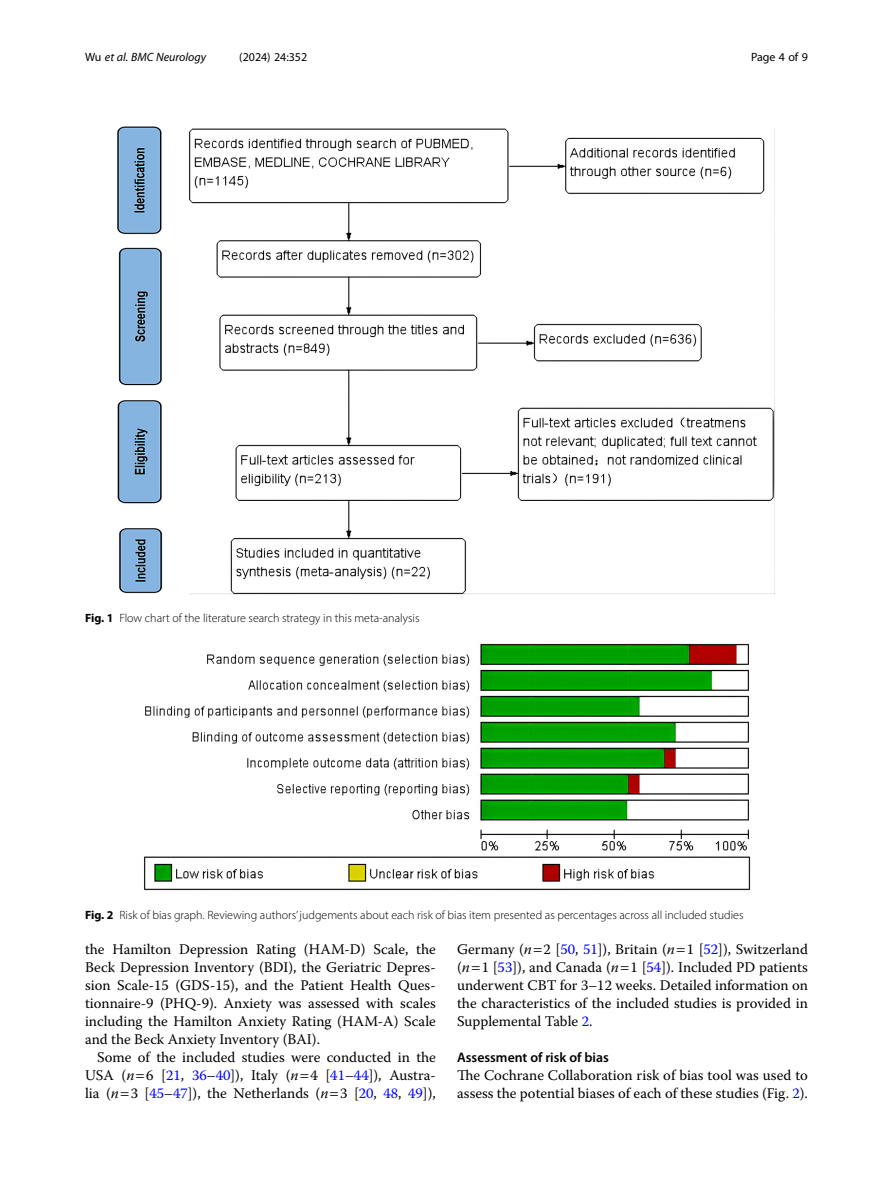
<style>
.page{position:relative;width:893px;height:1191px;background:#fff}
.page>*{position:absolute;margin:0;border:0;box-sizing:border-box;transform-origin:0 0}
.Body_Text_Indent{font:14.7px/18px "Warnock Pro";color:#000;text-align:justify}
.Body_Text{font:14.7px/18px "Warnock Pro";color:#000}
.Head_2{font:600 13.8px "Myriad Pro";color:#000}
.Figure_Caption{font:300 12px "Myriad Pro";color:#000}
.t1{font:12px "Myriad Pro";color:#000}
.t2{font:italic 12px "Myriad Pro";color:#000}
.s1{font-style:normal}
.s2{font-weight:700}
.s3{font-style:italic}
.s4{color:#00f}
</style>
<div class="page">
<img style="left:144px;top:643px;width:607px;height:248px">
<img style="left:117px;top:126px;width:658px;height:469px">
<p class="t2" style="left:85px;top:50px;width:123px"><span class="s1">Wu</span> et al. BMC Neurology</p>
<p class="t1" style="left:239px;top:50px;width:70px">(2024) 24:352</p>
<p class="t1" style="left:751px;top:50px;width:58px">Page 4 of 9</p>
<p class="Figure_Caption" style="left:85px;top:610px;width:336px"><span class="s2">Fig. 1</span> Flow chart of the literature search strategy in this meta-analysis</p>
<p class="Figure_Caption" style="left:85px;top:908px;width:660px"><span class="s2">Fig. 2</span> Risk of bias graph. Reviewing authors’ judgements about each risk of bias item presented as percentages across all included studies</p>
<p class="Body_Text_Indent" style="left:85px;top:940px;width:352px">the Hamilton Depression Rating (HAM-D) Scale, the Beck Depression Inventory (BDI), the Geriatric Depres&shy;sion Scale-15 (GDS-15), and the Patient Health Ques&shy;tionnaire-9 (PHQ-9). Anxiety was assessed with scales including the Hamilton Anxiety Rating (HAM-A) Scale and the Beck Anxiety Inventory (BAI).</p>
<p class="Body_Text_Indent" style="left:85px;top:1048px;width:352px;text-indent:12px">Some of the included studies were conducted in the USA (<span class="s3">n</span> 6 [<span class="s4">21</span>, <span class="s4">36</span>–<span class="s4">40</span>]), Italy (<span class="s3">n</span> 4 [<span class="s4">41</span>–<span class="s4">44</span>]), Austra&shy;lia (<span class="s3">n</span> 3 [<span class="s4">45</span>–<span class="s4">47</span>]), the Netherlands (<span class="s3">n</span> 3 [<span class="s4">20</span>, <span class="s4">48</span>, <span class="s4">49</span>]),</p>
<p class="Body_Text_Indent" style="left:457px;top:940px;width:352px">Germany (<span class="s3">n</span> 2 [<span class="s4">50</span>, <span class="s4">51</span>]), Britain (<span class="s3">n</span> 1 [<span class="s4">52</span>]), Switzerland (<span class="s3">n</span> 1 [<span class="s4">53</span>]), and Canada (<span class="s3">n</span> 1 [<span class="s4">54</span>]). Included PD patients underwent CBT for 3–12 weeks. Detailed information on the characteristics of the included studies is provided in Supplemental Table <span class="s4">2</span>.</p>
<p class="Head_2" style="left:457px;top:1049px;width:153px">Assessment of risk of bias</p>
<p class="Body_Text" style="left:457px;top:1066px;width:352px">The Cochrane Collaboration risk of bias tool was used to assess the potential biases of each of these studies (Fig. <span class="s4">2</span>).</p>
</div>
